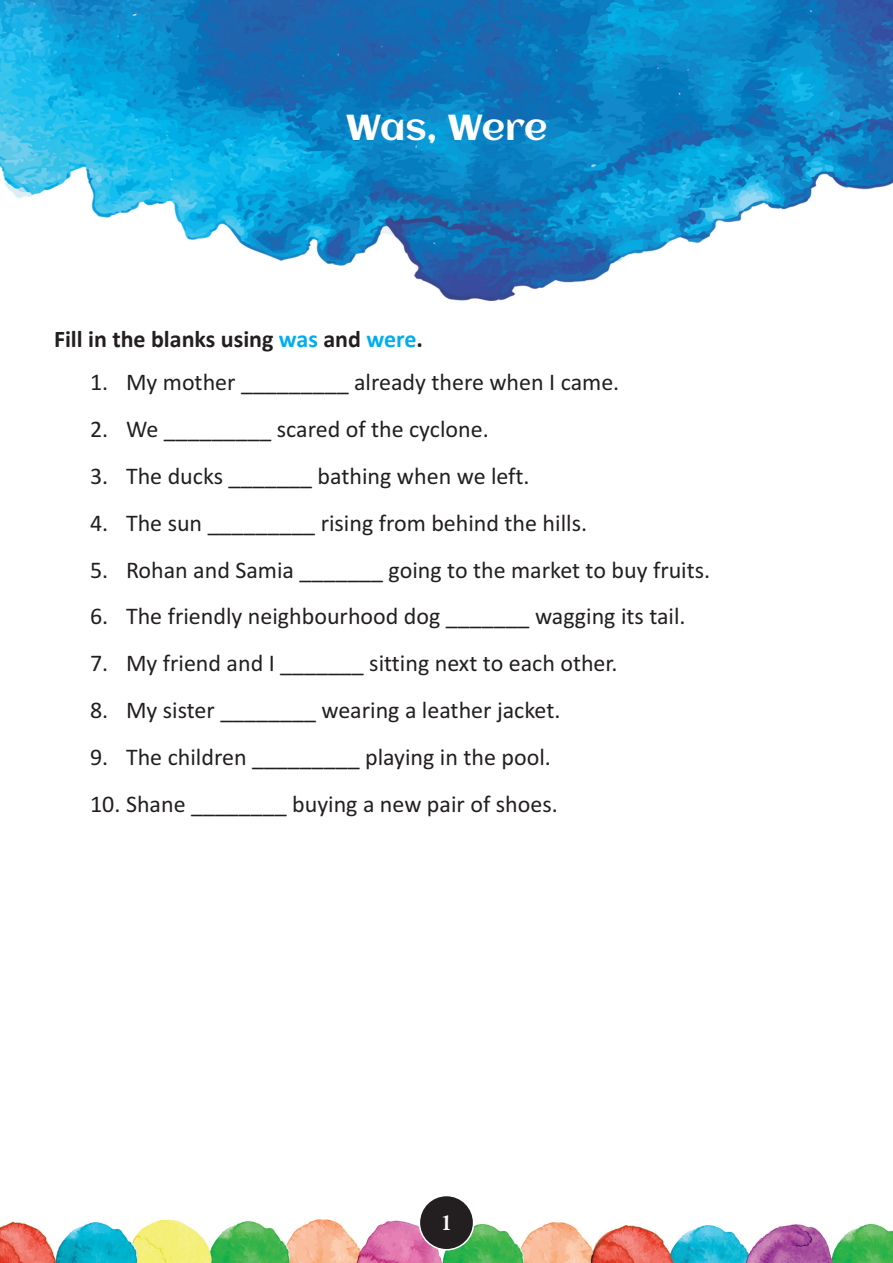
<style>
.page{position:relative;width:893px;height:1263px;background:#fff}
.page>*{position:absolute;margin:0;border:0;box-sizing:border-box;transform-origin:0 0}
.Chap_TTL{font:36px "Aclonica";letter-spacing:-.015em;color:#fff}
.NL{font:24px "Calibri";color:#231f20}
.NL_Head{font:700 24px "Calibri";color:#231f20}
.t1{font:21px "Calis MT Bol";color:#fff}
.s1{color:#00aeef}
</style>
<div class="page">
<img style="left:0;top:0;width:893px;height:1263px">
<div style="left:419px;top:1195px;width:55px;height:55px;background:#231f20;border-radius:50%"></div>
<div style="left:419px;top:1195px;width:55px;height:55px;border:2px solid #fff;border-radius:50%"></div>
<p class="Chap_TTL" style="left:346px;top:102px;width:203px">Was, Were</p>
<p class="NL_Head" style="left:54px;top:324px;width:370px">Fill in the blanks using <span class="s1">was</span> and <span class="s1">were</span>.</p>
<p class="NL" style="left:90px;top:367px;width:531px">1. My mother _________ already there when I came.</p>
<p class="NL" style="left:90px;top:414px;width:400px">2. We _________ scared of the cyclone.</p>
<p class="NL" style="left:90px;top:461px;width:441px">3. The ducks _______ bathing when we left.</p>
<p class="NL" style="left:90px;top:508px;width:499px">4. The sun _________ rising from behind the hills.</p>
<p class="NL" style="left:90px;top:555px;width:622px">5. Rohan and Samia _______ going to the market to buy fruits.</p>
<p class="NL" style="left:90px;top:601px;width:597px">6. The friendly neighbourhood dog _______ wagging its tail.</p>
<p class="NL" style="left:90px;top:648px;width:529px">7. My friend and I _______ sitting next to each other.</p>
<p class="NL" style="left:90px;top:695px;width:472px">8. My sister ________ wearing a leather jacket.</p>
<p class="NL" style="left:90px;top:742px;width:462px">9. The children _________ playing in the pool.</p>
<p class="NL" style="left:90px;top:789px;width:469px">10. Shane ________ buying a new pair of shoes.</p>
<p class="t1" style="left:441px;top:1211px;width:12px">1</p>
</div>
